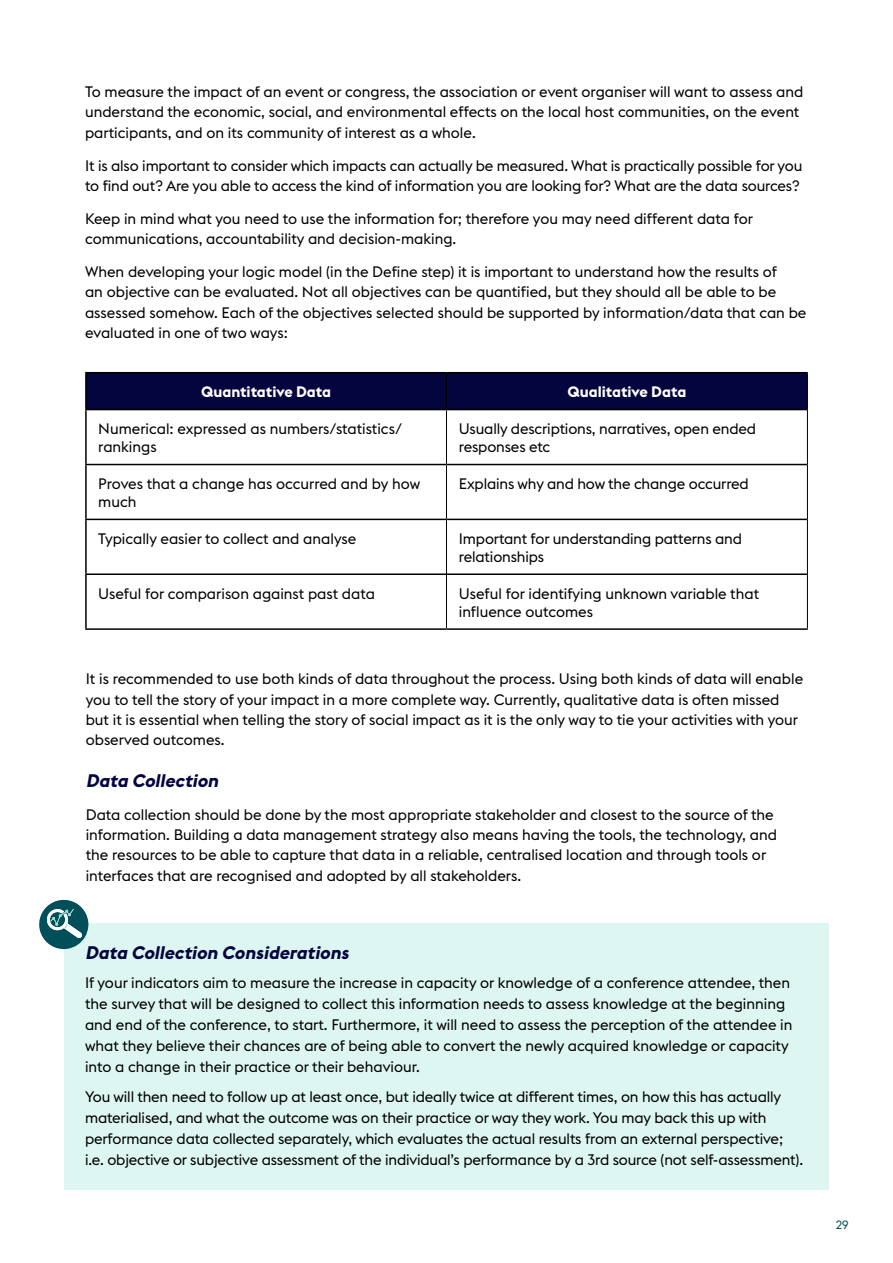
<style>
.page{position:relative;width:893px;height:1263px;background:#fff}
.page>*{position:absolute;margin:0;border:0;box-sizing:border-box;transform-origin:0 0}
.t1{font:italic 700 18px "Euclid Flex B";color:#04043f}
.t2{font:15px/20.2px "Euclid Flex B";color:#000}
.t3{font:700 15px "Euclid Flex B";color:#fff}
.t4{font:12px "Euclid Flex B";color:#004f59}
</style>
<div class="page">
<div style="left:64px;top:923px;width:764px;height:266px;background:#ddf6f1"></div>
<div style="left:87px;top:373px;width:720px;height:36px;background:#04043f"></div>
<hr style="left:85px;top:573px;width:361px;height:2px;background:#000">
<hr style="left:447px;top:573px;width:360px;height:2px;background:#000">
<hr style="left:85px;top:628px;width:361px;height:2px;background:#000">
<hr style="left:446px;top:628px;width:362px;height:2px;background:#000">
<hr style="left:85px;top:372px;width:361px;height:1px;background:#000">
<hr style="left:446px;top:372px;width:362px;height:1px;background:#000">
<hr style="left:85px;top:373px;width:2px;height:36px;background:#000">
<hr style="left:85px;top:410px;width:2px;height:54px;background:#000">
<hr style="left:85px;top:465px;width:2px;height:54px;background:#000">
<hr style="left:85px;top:520px;width:2px;height:53px;background:#000">
<hr style="left:85px;top:575px;width:2px;height:53px;background:#000">
<hr style="left:446px;top:373px;width:1px;height:36px;background:#000">
<hr style="left:807px;top:373px;width:1px;height:37px;background:#000">
<hr style="left:446px;top:410px;width:1px;height:54px;background:#000">
<hr style="left:807px;top:410px;width:1px;height:54px;background:#000">
<hr style="left:446px;top:465px;width:1px;height:54px;background:#000">
<hr style="left:807px;top:464px;width:1px;height:55px;background:#000">
<hr style="left:446px;top:520px;width:1px;height:54px;background:#000">
<hr style="left:446px;top:574px;width:1px;height:54px;background:#000">
<hr style="left:807px;top:519px;width:1px;height:55px;background:#000">
<hr style="left:807px;top:574px;width:1px;height:54px;background:#000">
<hr style="left:85px;top:409px;width:361px;height:1px;background:#000">
<hr style="left:446px;top:409px;width:361px;height:1px;background:#000">
<hr style="left:85px;top:464px;width:361px;height:1px;background:#000">
<hr style="left:446px;top:464px;width:361px;height:1px;background:#000">
<hr style="left:85px;top:519px;width:361px;height:1px;background:#000">
<hr style="left:446px;top:519px;width:361px;height:1px;background:#000">
<svg style="left:39px;top:899px;width:49px;height:50px"></svg>
<p class="t2" style="left:85px;top:82px;width:720px">To measure the impact of an event or congress, the association or event organiser will want to assess and understand the economic, social, and environmental effects on the local host communities, on the event participants, and on its community of interest as a whole.</p>
<p class="t2" style="left:85px;top:155px;width:719px">It is also important to consider which impacts can actually be measured. What is practically possible for you to find out? Are you able to access the kind of information you are looking for? What are the data sources?</p>
<p class="t2" style="left:85px;top:209px;width:670px">Keep in mind what you need to use the information for; therefore you may need different data for communications, accountability and decision-making.</p>
<p class="t2" style="left:85px;top:262px;width:723px">When developing your logic model (in the Define step) it is important to understand how the results of<br>an objective can be evaluated. Not all objectives can be quantified, but they should all be able to be assessed somehow. Each of the objectives selected should be supported by information/data that can be evaluated in one of two ways:</p>
<p class="t3" style="left:201px;top:383px;width:131px">Quantitative Data</p>
<p class="t3" style="left:568px;top:383px;width:120px">Qualitative Data</p>
<p class="t2" style="left:98px;top:420px;width:305px;line-height:18px">Numerical: expressed as numbers/statistics/ rankings</p>
<p class="t2" style="left:459px;top:420px;width:299px;line-height:18px">Usually descriptions, narratives, open ended responses etc</p>
<p class="t2" style="left:98px;top:475px;width:323px;line-height:18px">Proves that a change has occurred and by how much</p>
<p class="t2" style="left:459px;top:474px;width:291px">Explains why and how the change occurred</p>
<p class="t2" style="left:98px;top:528px;width:260px">Typically easier to collect and analyse</p>
<p class="t2" style="left:459px;top:530px;width:285px;line-height:18px">Important for understanding patterns and relationships</p>
<p class="t2" style="left:98px;top:583px;width:278px">Useful for comparison against past data</p>
<p class="t2" style="left:459px;top:584px;width:302px;line-height:18px">Useful for identifying unknown variable that influence outcomes</p>
<p class="t2" style="left:86px;top:669px;width:719px">It is recommended to use both kinds of data throughout the process. Using both kinds of data will enable you to tell the story of your impact in a more complete way. Currently, qualitative data is often missed but it is essential when telling the story of social impact as it is the only way to tie your activities with your observed outcomes.</p>
<p class="t1" style="left:86px;top:770px;width:143px">DataCollection</p>
<p class="t2" style="left:86px;top:804px;width:693px">Data collection should be done by the most appropriate stakeholder and closest to the source of the information. Building a data management strategy also means having the tools, the technology, and the resources to be able to capture that data in a reliable, centralised location and through tools or interfaces that are recognised and adopted by all stakeholders.</p>
<p class="t1" style="left:85px;top:942px;width:274px">DataCollectionConsiderations</p>
<p class="t2" style="left:85px;top:972px;width:709px;line-height:21px">If your indicators aim to measure the increase in capacity or knowledge of a conference attendee, then the survey that will be designed to collect this information needs to assess knowledge at the beginning and end of the conference, to start. Furthermore, it will need to assess the perception of the attendee in what they believe their chances are of being able to convert the newly acquired knowledge or capacity into a change in their practice or their behaviour.</p>
<p class="t2" style="left:85px;top:1086px;width:720px;line-height:21px">You will then need to follow up at least once, but ideally twice at different times, on how this has actually materialised, and what the outcome was on their practice or way they work. You may back this up with performance data collected separately, which evaluates the actual results from an external perspective; i.e. objective or subjective assessment of the individual’s performance by a 3rd source (not self-assessment).</p>
<p class="t4" style="left:836px;top:1218px;width:14px">29</p>
</div>
